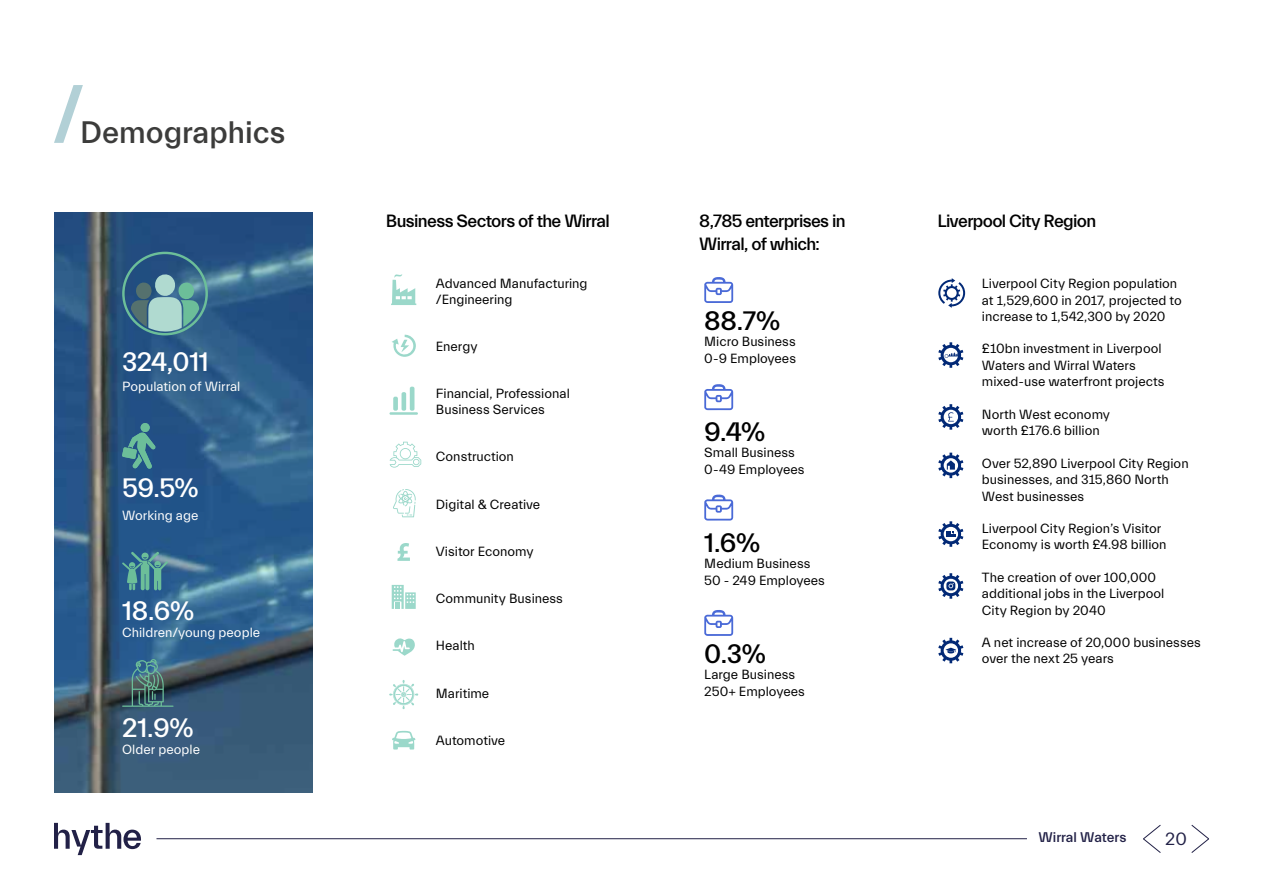
<style>
.page{position:relative;width:1263px;height:893px;background:#fff}
.page>*{position:absolute;margin:0;border:0;box-sizing:border-box;transform-origin:0 0}
.t1{font:500 31.5px "Everett";color:#3c3c3b}
.t2{font:500 27px "Everett";letter-spacing:-.02em;color:#fff}
.t3{font:500 27px "Everett";color:#000}
.t4{font:500 18px/22.5px "Everett";letter-spacing:-.035em;color:#000}
.t5{font:18px "Everett";color:#222147}
.t6{font:500 14.25px "Everett";letter-spacing:-.005em;color:#222147}
.t7{font:13.5px/16.5px "Everett";color:#000}
.t8{font:13.5px "Everett";color:#fff}
</style>
<div class="page">
<img style="left:54px;top:212px;width:259px;height:580px">
<svg style="left:54px;top:85px;width:29px;height:58px"></svg>
<svg style="left:54px;top:823px;width:87px;height:32px"></svg>
<hr style="left:156px;top:838px;width:871px;height:1px;background:#222147">
<svg style="left:1191px;top:824px;width:18px;height:29px"></svg>
<svg style="left:1143px;top:824px;width:18px;height:29px"></svg>
<svg style="left:392px;top:334px;width:24px;height:23px"></svg>
<svg style="left:391px;top:274px;width:25px;height:31px"></svg>
<svg style="left:389px;top:680px;width:29px;height:29px"></svg>
<svg style="left:397px;top:543px;width:13px;height:18px"></svg>
<svg style="left:393px;top:638px;width:22px;height:18px"></svg>
<svg style="left:392px;top:731px;width:23px;height:18px"></svg>
<hr style="left:389px;top:412px;width:29px;height:3px;background:#9bd8ca">
<div style="left:393px;top:397px;width:5px;height:14px;background:#9bd8ca;border-radius:2px"></div>
<div style="left:401px;top:392px;width:5px;height:19px;background:#9bd8ca;border-radius:2px"></div>
<hr style="left:410px;top:387px;width:4px;height:24px;background:#9bd8ca;border-radius:2px">
<svg style="left:390px;top:442px;width:31px;height:26px"></svg>
<svg style="left:393px;top:489px;width:23px;height:28px"></svg>
<svg style="left:392px;top:585px;width:24px;height:24px"></svg>
<svg style="left:704px;top:277px;width:29px;height:26px"></svg>
<svg style="left:704px;top:384px;width:29px;height:26px"></svg>
<svg style="left:704px;top:494px;width:29px;height:27px"></svg>
<svg style="left:704px;top:610px;width:29px;height:26px"></svg>
<svg style="left:938px;top:278px;width:27px;height:30px"></svg>
<svg style="left:122px;top:552px;width:46px;height:38px;background:#498893"></svg>
<svg style="left:122px;top:423px;width:34px;height:46px;background:#417e8d"></svg>
<svg style="left:122px;top:659px;width:52px;height:48px;background:#426971"></svg>
<svg style="left:131px;top:273px;width:68px;height:59px;background:#6a9aa0"></svg>
<div style="left:122px;top:252px;width:86px;height:83px;border:2px solid #6cbe99;border-radius:50%"></div>
<svg style="left:938px;top:453px;width:25px;height:25px"></svg>
<svg style="left:938px;top:342px;width:25px;height:26px"></svg>
<svg style="left:938px;top:404px;width:25px;height:26px"></svg>
<svg style="left:938px;top:521px;width:25px;height:26px"></svg>
<svg style="left:938px;top:573px;width:25px;height:26px"></svg>
<svg style="left:938px;top:638px;width:25px;height:25px"></svg>
<h1 class="t1" style="left:80px;top:115px;width:207px">Demographics</h1>
<h2 class="t2" style="left:122px;top:347px;width:88px">324,011</h2>
<p class="t8" style="left:122px;top:379px;width:120px">Population of Wirral</p>
<h2 class="t2" style="left:122px;top:474px;width:78px">59.5%</h2>
<p class="t8" style="left:122px;top:508px;width:78px">Working age</p>
<h2 class="t2" style="left:122px;top:597px;width:74px">18.6%</h2>
<p class="t8" style="left:122px;top:625px;width:140px">Children/young people</p>
<h2 class="t2" style="left:122px;top:714px;width:73px">21.9%</h2>
<p class="t8" style="left:122px;top:742px;width:79px">Older people</p>
<h3 class="t4" style="left:386px;top:210px;width:225px">Business Sectors of the Wirral</h3>
<p class="t7" style="left:436px;top:276px;width:153px;line-height:15.8px">Advanced Manufacturing /Engineering</p>
<p class="t7" style="left:436px;top:339px;width:43px">Energy</p>
<p class="t7" style="left:436px;top:386px;width:135px;line-height:15.8px">Financial, Professional<br>Business Services</p>
<p class="t7" style="left:436px;top:449px;width:80px">Construction</p>
<p class="t7" style="left:436px;top:496px;width:106px">Digital &amp; Creative</p>
<p class="t7" style="left:436px;top:543px;width:99px">Visitor Economy</p>
<p class="t7" style="left:436px;top:591px;width:129px">Community Business</p>
<p class="t7" style="left:436px;top:638px;width:41px">Health</p>
<p class="t7" style="left:436px;top:685px;width:55px">Maritime</p>
<p class="t7" style="left:436px;top:732px;width:71px">Automotive</p>
<h3 class="t4" style="left:699px;top:210px;width:148px">8,785 enterprises in<br>Wirral, of which:</h3>
<h2 class="t3" style="left:704px;top:306px;width:77px">88.7%</h2>
<p class="t7" style="left:704px;top:334px;width:93px">Micro Business<br>0-9 Employees</p>
<h2 class="t3" style="left:704px;top:417px;width:62px">9.4%</h2>
<p class="t7" style="left:704px;top:445px;width:102px">Small Business<br>0-49 Employees</p>
<h2 class="t3" style="left:704px;top:528px;width:57px">1.6%</h2>
<p class="t7" style="left:704px;top:556px;width:122px">Medium Business<br>50 - 249 Employees</p>
<h2 class="t3" style="left:704px;top:639px;width:63px">0.3%</h2>
<p class="t7" style="left:704px;top:667px;width:102px">Large Business<br>250+ Employees</p>
<h3 class="t4" style="left:937px;top:210px;width:160px">Liverpool City Region</h3>
<p class="t7" style="left:982px;top:276px;width:201px">Liverpool City Region population at 1,529,600 in 2017, projected to increase to 1,542,300 by 2020</p>
<p class="t7" style="left:982px;top:341px;width:184px">£10bn investment in Liverpool<br>Waters and Wirral Waters mixed-use waterfront projects</p>
<p class="t7" style="left:982px;top:406px;width:130px">North West economy worth £176.6 billion</p>
<p class="t7" style="left:982px;top:455px;width:208px">Over 52,890 Liverpool City Region businesses, and 315,860 North<br>West businesses</p>
<p class="t7" style="left:982px;top:520px;width:186px">Liverpool City Region’s Visitor<br>Economy is worth £4.98 billion</p>
<p class="t7" style="left:982px;top:569px;width:184px">The creation of over 100,000 additional jobs in the Liverpool<br>City Region by 2040</p>
<p class="t7" style="left:982px;top:634px;width:220px">A net increase of 20,000 businesses over the next 25 years</p>
<p class="t6" style="left:1038px;top:830px;width:90px">Wirral Waters</p>
<h3 class="t5" style="left:1165px;top:829px;width:23px">20</h3>
</div>
